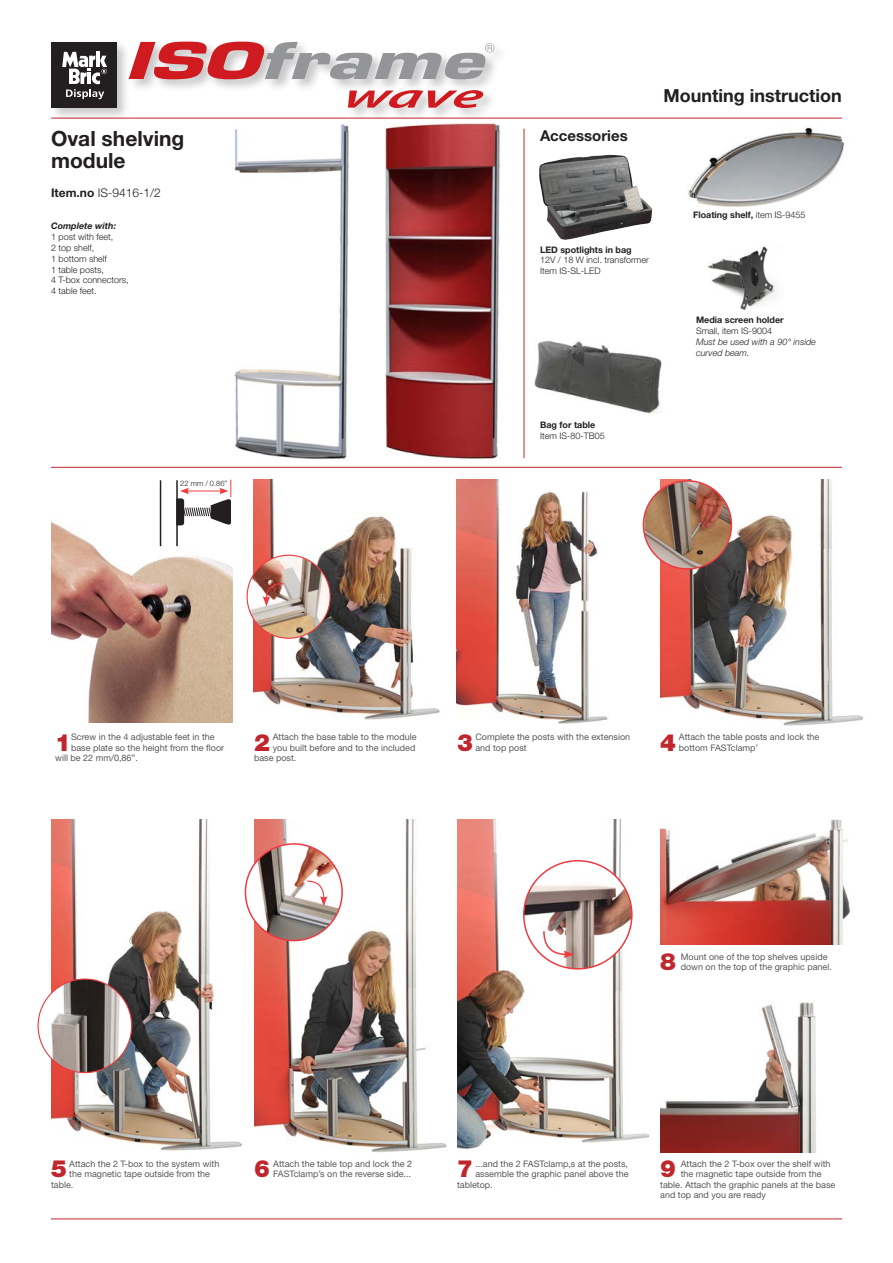
<style>
.page{position:relative;width:893px;height:1263px;background:#fff}
.page>*{position:absolute;margin:0;border:0;box-sizing:border-box;transform-origin:0 0}
.t1{font:900 23.7px "Helvetica Neue";color:#c0262d}
.t2{font:700 21px/22.5px "Helvetica Neue";color:#231f20}
.t3{font:700 18px "Helvetica Neue";color:#231f20}
.t4{font:700 15px "Helvetica Neue";color:#231f20}
.t5{font:300 12px "Helvetica Neue";color:#231f20}
.t6{font:9px/10.5px "Helvetica Neue";color:#57585a}
.t7{font:300 9px/10.8px "Helvetica Neue";color:#231f20}
.t8{font:700 9px "Helvetica Neue";color:#231f20}
.t9{font:italic 300 9px/10.8px "Helvetica Neue";color:#231f20}
.t10{font:italic 700 9px "Helvetica Neue";color:#231f20}
.t11{font:300 7.5px "Helvetica Neue";color:#231f20}
.s1{font-weight:700}
.s2{font-weight:300}
</style>
<div class="page">
<img style="left:457px;top:820px;width:192px;height:329px">
<img style="left:254px;top:820px;width:193px;height:333px">
<img style="left:457px;top:480px;width:151px;height:244px">
<img style="left:253px;top:480px;width:187px;height:240px">
<img style="left:247px;top:555px;width:83px;height:83px;border-radius:42px">
<svg style="left:263px;top:582px;width:21px;height:24px"></svg>
<img style="left:51px;top:820px;width:191px;height:331px">
<img style="left:660px;top:480px;width:203px;height:246px">
<img style="left:234px;top:124px;width:115px;height:335px">
<img style="left:385px;top:123px;width:115px;height:336px">
<img style="left:688px;top:127px;width:156px;height:80px">
<hr style="left:51px;top:118px;width:791px;height:1px;background:#c0262d">
<hr style="left:51px;top:1218px;width:791px;height:1px;background:#c0262d">
<img style="left:51px;top:480px;width:182px;height:243px">
<hr style="left:51px;top:467px;width:791px;height:1px;background:#c0262d">
<hr style="left:524px;top:129px;width:1px;height:329px;background:#c0262d">
<img style="left:38px;top:979px;width:94px;height:93px;border-radius:47px">
<img style="left:524px;top:861px;width:108px;height:108px;border-radius:54px">
<div style="left:523px;top:860px;width:110px;height:109px;border:2px solid #ee3a41;border-radius:50%"></div>
<svg style="left:542px;top:930px;width:32px;height:28px"></svg>
<img style="left:245px;top:844px;width:97px;height:96px;border-radius:48px">
<div style="left:245px;top:843px;width:98px;height:98px;border:2px solid #ee3a41;border-radius:50%"></div>
<svg style="left:306px;top:880px;width:21px;height:26px"></svg>
<hr style="left:160px;top:480px;width:1px;height:66px;background:#231f20">
<hr style="left:176px;top:480px;width:2px;height:66px;background:#231f20">
<svg style="left:176px;top:480px;width:56px;height:46px"></svg>
<img style="left:644px;top:481px;width:87px;height:88px">
<div style="left:643px;top:480px;width:89px;height:90px;border:2px solid #ee3a41;border-radius:50%"></div>
<div style="left:49px;top:39px;width:459px;height:83px;background:#231f20;opacity:.25"></div>
<div style="left:51px;top:42px;width:66px;height:66px;background:#231f20"></div>
<svg style="left:62px;top:52px;width:45px;height:47px"></svg>
<svg style="left:348px;top:90px;width:136px;height:18px;background:#dd8588"></svg>
<svg style="left:129px;top:42px;width:365px;height:37px"></svg>
<img style="left:539px;top:155px;width:113px;height:85px">
<img style="left:534px;top:340px;width:128px;height:74px">
<img style="left:707px;top:246px;width:70px;height:64px">
<img style="left:660px;top:819px;width:190px;height:125px">
<img style="left:660px;top:1002px;width:156px;height:150px">
<p class="t2" style="left:51px;top:127px;width:135px">Oval shelving module</p>
<p class="t5" style="left:51px;top:185px;width:111px"><span class="s1">Item.no</span> IS-9416-1/2</p>
<p class="t10" style="left:51px;top:221px;width:67px">Complete with:</p>
<p class="t7" style="left:51px;top:231px;width:64px">1 post with feet,</p>
<p class="t7" style="left:51px;top:242px;width:45px">2 top shelf,</p>
<p class="t7" style="left:51px;top:253px;width:57px">1 bottom shelf<br>1 table posts,</p>
<p class="t7" style="left:51px;top:275px;width:79px">4 T-box connectors,</p>
<p class="t7" style="left:51px;top:285px;width:47px">4 table feet.</p>
<p class="t11" style="left:180px;top:478px;width:48px">22 mm / 0.86”</p>
<p class="t4" style="left:540px;top:126px;width:89px">Accessories</p>
<p class="t3" style="left:664px;top:84px;width:180px">Mounting instruction</p>
<p class="t7" style="left:540px;top:244px;width:110px"><span class="s1">LED spotlights in bag<br></span>12V / 18 W incl. transformer</p>
<p class="t7" style="left:540px;top:265px;width:62px">Item IS-SL-LED</p>
<p class="t7" style="left:540px;top:419px;width:66px"><span class="s1">Bag for table<br></span>Item IS-80-TB05</p>
<p class="t8" style="left:693px;top:209px;width:114px">Floating shelf, <span class="s2">item IS-9455</span></p>
<p class="t8" style="left:696px;top:315px;width:89px">Media screen holder</p>
<p class="t7" style="left:696px;top:325px;width:78px">Small, item IS-9004</p>
<p class="t9" style="left:696px;top:336px;width:121px">Must be used with a 90° inside curved beam.</p>
<p class="t1" style="left:55px;top:728px;width:17px">1</p>
<p class="t6" style="left:71px;top:732px;width:145px">Screw in the 4 adjustable feet in the</p>
<p class="t6" style="left:71px;top:742px;width:155px">base plate so the height from the floor</p>
<p class="t6" style="left:55px;top:753px;width:84px">will be 22 mm/0,86”.</p>
<p class="t1" style="left:254px;top:728px;width:17px">2</p>
<p class="t6" style="left:273px;top:732px;width:145px">Attach the base table to the module</p>
<p class="t6" style="left:273px;top:742px;width:144px">you built before and to the included</p>
<p class="t6" style="left:254px;top:753px;width:44px">base post.</p>
<p class="t6" style="left:475px;top:732px;width:156px">Complete the posts with the extension and top post</p>
<p class="t1" style="left:660px;top:728px;width:17px">4</p>
<p class="t6" style="left:679px;top:732px;width:142px">Attach the table posts and lock the</p>
<p class="t1" style="left:457px;top:728px;width:17px">3</p>
<p class="t6" style="left:679px;top:742px;width:81px">bottom FASTclamp’</p>
<p class="t1" style="left:660px;top:948px;width:17px">8</p>
<p class="t6" style="left:681px;top:951px;width:153px">Mount one of the top shelves upside down on the top of the graphic panel.</p>
<p class="t1" style="left:51px;top:1154px;width:17px">5</p>
<p class="t6" style="left:69px;top:1158px;width:152px">Attach the 2 T-box to the system with</p>
<p class="t6" style="left:69px;top:1168px;width:142px">the magnetic tape outside from the</p>
<p class="t6" style="left:51px;top:1179px;width:24px">table.</p>
<p class="t1" style="left:254px;top:1154px;width:17px">6</p>
<p class="t6" style="left:273px;top:1158px;width:141px">Attach the table top and lock the 2<br>FASTclamp’s on the reverse side...</p>
<p class="t1" style="left:457px;top:1154px;width:17px">7</p>
<p class="t6" style="left:475px;top:1158px;width:154px">...and the 2 FASTclamp,s at the posts,</p>
<p class="t6" style="left:475px;top:1168px;width:155px">assemble the graphic panel above the</p>
<p class="t6" style="left:457px;top:1179px;width:37px">tabletop.</p>
<p class="t1" style="left:660px;top:1154px;width:17px">9</p>
<p class="t6" style="left:681px;top:1158px;width:151px">Attach the 2 T-box over the shelf with</p>
<p class="t6" style="left:681px;top:1168px;width:142px">the magnetic tape outside from the</p>
<p class="t6" style="left:660px;top:1179px;width:177px">table. Attach the graphic panels at the base</p>
<p class="t6" style="left:660px;top:1189px;width:107px">and top and you are ready</p>
</div>
